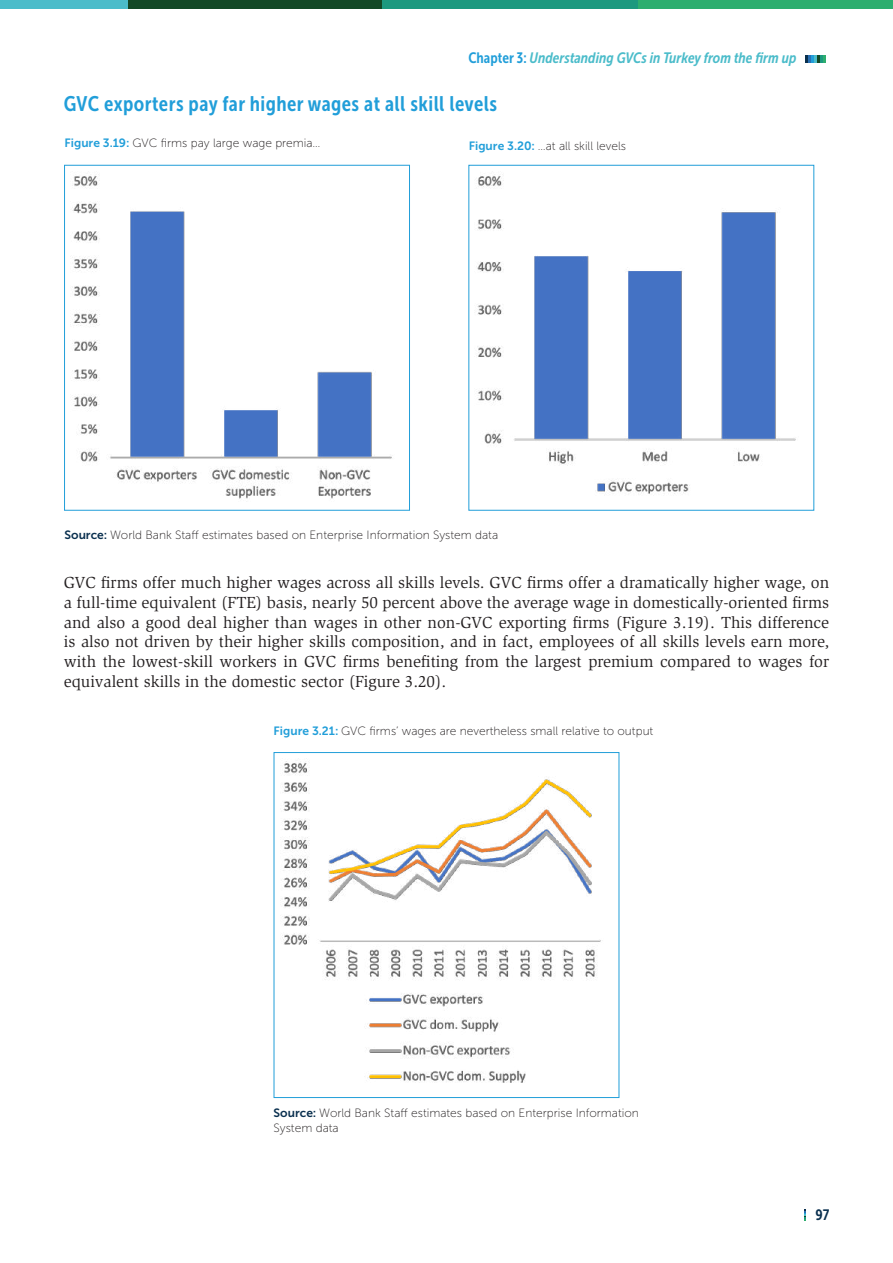
<style>
.page{position:relative;width:893px;height:1263px;background:#fff}
.page>*{position:absolute;margin:0;border:0;box-sizing:border-box;transform-origin:0 0}
.t1{font:21px "Museo Sans Cond 700";letter-spacing:.02em;color:#219ed9}
.t2{font:16.5px/19.8px "Slimbach Std";color:#231f20;text-align:justify}
.t3{font:italic 15px "Museo Sans Cond 700";color:#4bbcca}
.t4{font:15px "Museo Sans Cond 700";color:#0a304f}
.t5{font:12px/15px "Museo Sans 100";color:#231f20}
.s1{font-style:normal;color:#219ed9}
.s2{font-family:"Museo Sans 700";color:#219ed9}
.s3{font-family:"Museo Sans 700";color:#0a304f}
</style>
<div class="page">
<svg style="left:804px;top:1209px;width:2px;height:11px"></svg>
<svg style="left:805px;top:56px;width:21px;height:7px"></svg>
<div style="left:638px;top:0;width:255px;height:9px;background:#2dae6f"></div>
<div style="left:128px;top:0;width:255px;height:9px;background:#134826"></div>
<div style="left:383px;top:0;width:255px;height:9px;background:#1c997f"></div>
<div style="left:0;top:0;width:128px;height:9px;background:#4bbcca"></div>
<img style="left:72px;top:176px;width:320px;height:323px">
<div style="left:64px;top:165px;width:346px;height:346px;border:1px solid #219ed9"></div>
<img style="left:476px;top:176px;width:320px;height:318px">
<div style="left:468px;top:165px;width:346px;height:346px;border:1px solid #219ed9"></div>
<img style="left:282px;top:761px;width:319px;height:322px">
<div style="left:274px;top:752px;width:345px;height:346px;border:1px solid #219ed9"></div>
<p class="t3" style="left:468px;top:50px;width:330px"><span class="s1">Chapter 3:</span> Understanding GVCs in Turkey from the firm up</p>
<p class="t1" style="left:64px;top:92px;width:435px">GVC exporters pay far higher wages at all skill levels</p>
<p class="t5" style="left:65px;top:136px;width:258px"><span class="s2">Figure 3.19:</span> GVC firms pay large wage premia…</p>
<p class="t5" style="left:469px;top:138px;width:159px"><span class="s2">Figure 3.20:</span> …at all skill levels</p>
<p class="t5" style="left:65px;top:527px;width:435px"><span class="s3">Source:</span> World Bank Staff estimates based on Enterprise Information System data</p>
<p class="t2" style="left:64px;top:573px;width:767px">GVC firms offer much higher wages across all skills levels. GVC firms offer a dramatically higher wage, on a full-time equivalent (FTE) basis, nearly 50 percent above the average wage in domestically-oriented firms and also a good deal higher than wages in other non-GVC exporting firms (Figure 3.19). This difference is also not driven by their higher skills composition, and in fact, employees of all skills levels earn more, with the lowest-skill workers in GVC firms benefiting from the largest premium compared to wages for equivalent skills in the domestic sector (Figure 3.20).</p>
<p class="t5" style="left:274px;top:724px;width:381px"><span class="s2">Figure 3.21:</span> GVC firms’ wages are nevertheless small relative to output</p>
<p class="t5" style="left:274px;top:1105px;width:367px"><span class="s3">Source:</span> World Bank Staff estimates based on Enterprise Information<br>System data</p>
<p class="t4" style="left:815px;top:1207px;width:15px">97</p>
</div>
